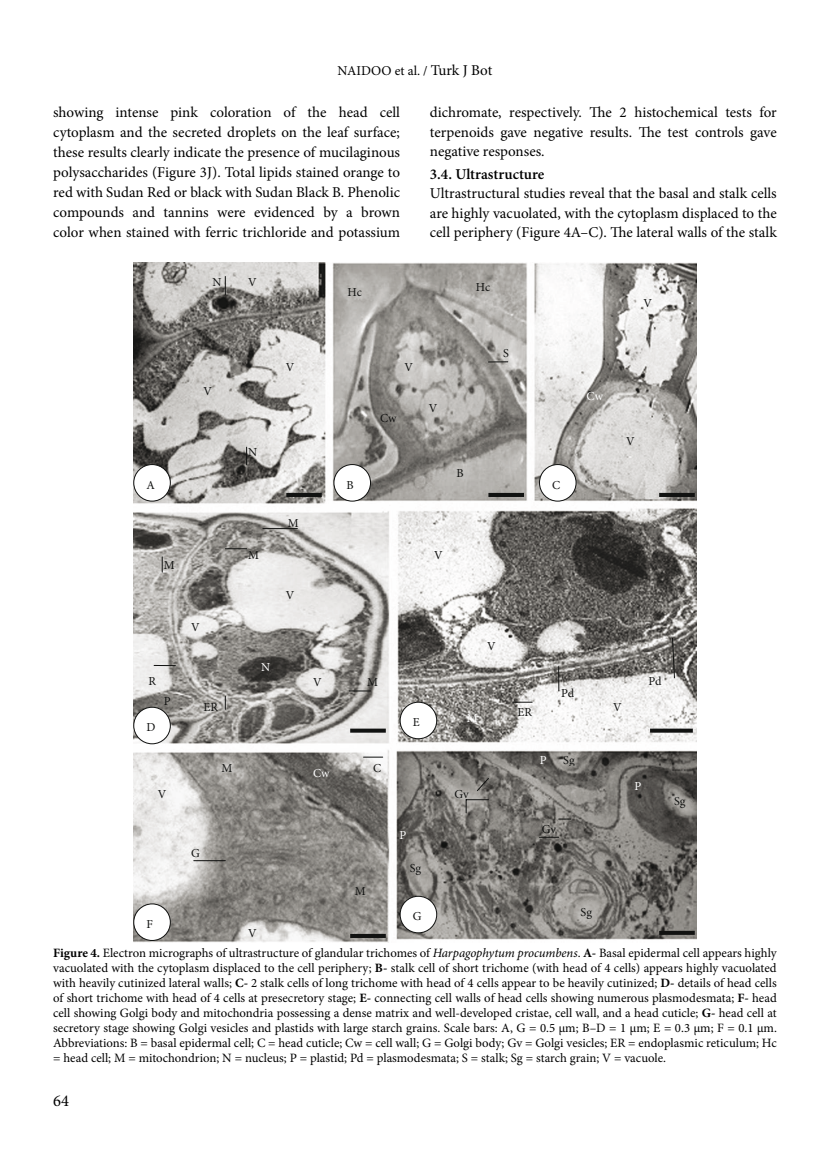
<style>
.page{position:relative;width:830px;height:1170px;background:#fff}
.page>*{position:absolute;margin:0;border:0;box-sizing:border-box;transform-origin:0 0}
.t1{font:16.5px "Minion Pro";color:#000}
.t2{font:15px/20px "Minion Pro";color:#000;text-align:justify}
.t3{font:600 15px "Minion Pro";color:#000}
.t4{font:13.5px "Minion Pro";color:#000}
.t5{font:12.75px/15px "Minion Pro";color:#000;text-align:justify}
.t6{font:12.15px "Minion Pro";color:#111211}
.t7{font:12.15px "Minion Pro";color:#fff}
.s1{font-size:15px}
.s2{font-weight:700}
.s3{font-style:italic}
</style>
<div class="page">
<img style="left:134px;top:262px;width:562px;height:680px">
<svg style="left:225px;top:276px;width:1px;height:19px"></svg>
<svg style="left:246px;top:447px;width:1px;height:17px"></svg>
<svg style="left:488px;top:361px;width:19px;height:1px"></svg>
<svg style="left:162px;top:557px;width:1px;height:15px"></svg>
<svg style="left:349px;top:690px;width:21px;height:1px"></svg>
<svg style="left:154px;top:665px;width:21px;height:1px"></svg>
<hr style="left:263px;top:528px;width:34px;height:1px;background:#111211">
<svg style="left:225px;top:548px;width:21px;height:1px"></svg>
<svg style="left:225px;top:696px;width:1px;height:13px"></svg>
<svg style="left:512px;top:701px;width:20px;height:1px"></svg>
<svg style="left:558px;top:666px;width:1px;height:25px"></svg>
<svg style="left:671px;top:637px;width:4px;height:41px"></svg>
<hr style="left:194px;top:860px;width:31px;height:1px;background:#111211">
<svg style="left:363px;top:756px;width:19px;height:1px"></svg>
<svg style="left:465px;top:777px;width:24px;height:36px"></svg>
<svg style="left:558px;top:818px;width:12px;height:1px"></svg>
<svg style="left:539px;top:836px;width:19px;height:1px"></svg>
<div style="left:134px;top:464px;width:36px;height:37px;background:#fff;border-radius:50%"></div>
<div style="left:133px;top:464px;width:38px;height:37px;border:1px solid #111211;border-radius:50%"></div>
<div style="left:334px;top:464px;width:36px;height:37px;background:#fff;border-radius:50%"></div>
<div style="left:333px;top:464px;width:38px;height:37px;border:1px solid #111211;border-radius:50%"></div>
<div style="left:539px;top:464px;width:36px;height:37px;background:#fff;border-radius:50%"></div>
<div style="left:538px;top:464px;width:38px;height:37px;border:1px solid #111211;border-radius:50%"></div>
<div style="left:134px;top:707px;width:36px;height:36px;background:#fff;border-radius:50%"></div>
<div style="left:133px;top:706px;width:38px;height:38px;border:1px solid #111211;border-radius:50%"></div>
<div style="left:400px;top:702px;width:36px;height:36px;background:#fff;border-radius:50%"></div>
<div style="left:399px;top:701px;width:38px;height:38px;border:1px solid #111211;border-radius:50%"></div>
<div style="left:134px;top:903px;width:36px;height:37px;background:#fff;border-radius:50%"></div>
<div style="left:133px;top:903px;width:38px;height:37px;border:1px solid #111211;border-radius:50%"></div>
<div style="left:400px;top:896px;width:36px;height:36px;background:#fff;border-radius:50%"></div>
<div style="left:399px;top:895px;width:38px;height:38px;border:1px solid #111211;border-radius:50%"></div>
<hr style="left:286px;top:493px;width:35px;height:4px;background:#111211">
<svg style="left:649px;top:728px;width:43px;height:4px"></svg>
<hr style="left:488px;top:493px;width:36px;height:4px;background:#111211">
<hr style="left:658px;top:493px;width:36px;height:4px;background:#111211">
<svg style="left:350px;top:728px;width:35px;height:4px"></svg>
<svg style="left:350px;top:933px;width:35px;height:4px"></svg>
<svg style="left:658px;top:930px;width:36px;height:4px"></svg>
<p class="t4" style="left:337px;top:61px;width:156px">NAIDOO et al. / <span class="s1">Turk J Bot</span></p>
<p class="t2" style="left:53px;top:103px;width:348px">showing intense pink coloration of the head cell cytoplasm and the secreted droplets on the leaf surface; these results clearly indicate the presence of mucilaginous polysaccharides (Figure 3J). Total lipids stained orange to red with Sudan Red or black with Sudan Black B. Phenolic compounds and tannins were evidenced by a brown color when stained with ferric trichloride and potassium</p>
<p class="t2" style="left:429px;top:103px;width:348px;line-height:19.2px">dichromate, respectively. The 2 histochemical tests for terpenoids gave negative results. The test controls gave negative responses.</p>
<p class="t3" style="left:429px;top:164px;width:116px">3.4. Ultrastructure</p>
<p class="t2" style="left:429px;top:184px;width:348px;line-height:19.2px">Ultrastructural studies reveal that the basal and stalk cells are highly vacuolated, with the cytoplasm displaced to the cell periphery (Figure 4A–C). The lateral walls of the stalk</p>
<p class="t6" style="left:212px;top:274px;width:11px">N</p>
<p class="t6" style="left:248px;top:274px;width:10px">V</p>
<p class="t6" style="left:347px;top:284px;width:16px">Hc</p>
<p class="t6" style="left:475px;top:279px;width:16px">Hc</p>
<p class="t6" style="left:643px;top:295px;width:10px">V</p>
<p class="t6" style="left:203px;top:382px;width:10px">V</p>
<p class="t6" style="left:285px;top:359px;width:10px">V</p>
<p class="t6" style="left:248px;top:443px;width:11px">N</p>
<p class="t6" style="left:404px;top:359px;width:10px">V</p>
<p class="t6" style="left:380px;top:410px;width:18px">Cw</p>
<p class="t6" style="left:429px;top:400px;width:10px">V</p>
<p class="t6" style="left:456px;top:465px;width:9px">B</p>
<p class="t6" style="left:503px;top:345px;width:7px">S</p>
<p class="t6" style="left:146px;top:476px;width:10px">A</p>
<p class="t6" style="left:346px;top:476px;width:9px">B</p>
<p class="t6" style="left:551px;top:476px;width:10px">C</p>
<p class="t7" style="left:586px;top:387px;width:18px">Cw</p>
<p class="t6" style="left:626px;top:433px;width:10px">V</p>
<p class="t6" style="left:164px;top:556px;width:12px">M</p>
<p class="t6" style="left:191px;top:619px;width:10px">V</p>
<p class="t6" style="left:248px;top:547px;width:12px">M</p>
<p class="t6" style="left:288px;top:514px;width:12px">M</p>
<p class="t6" style="left:285px;top:586px;width:10px">V</p>
<p class="t7" style="left:261px;top:659px;width:11px">N</p>
<p class="t6" style="left:148px;top:673px;width:9px">R</p>
<p class="t6" style="left:367px;top:674px;width:12px">M</p>
<p class="t6" style="left:313px;top:674px;width:10px">V</p>
<p class="t6" style="left:146px;top:719px;width:10px">D</p>
<p class="t6" style="left:164px;top:692px;width:8px">P</p>
<p class="t6" style="left:158px;top:785px;width:10px">V</p>
<p class="t6" style="left:203px;top:698px;width:16px">ER</p>
<p class="t6" style="left:221px;top:759px;width:12px">M</p>
<p class="t6" style="left:191px;top:844px;width:10px">G</p>
<p class="t6" style="left:146px;top:915px;width:8px">F</p>
<p class="t6" style="left:248px;top:925px;width:10px">V</p>
<p class="t7" style="left:313px;top:764px;width:18px">Cw</p>
<p class="t6" style="left:373px;top:759px;width:10px">C</p>
<p class="t6" style="left:354px;top:882px;width:12px">M</p>
<p class="t6" style="left:434px;top:547px;width:10px">V</p>
<p class="t6" style="left:412px;top:714px;width:8px">E</p>
<p class="t7" style="left:399px;top:826px;width:8px">P</p>
<p class="t6" style="left:409px;top:860px;width:13px">Sg</p>
<p class="t6" style="left:412px;top:908px;width:10px">G</p>
<p class="t6" style="left:487px;top:637px;width:10px">V</p>
<p class="t7" style="left:466px;top:709px;width:12px">M</p>
<p class="t6" style="left:454px;top:785px;width:16px">Gv</p>
<p class="t6" style="left:517px;top:703px;width:16px">ER</p>
<p class="t6" style="left:561px;top:685px;width:15px">Pd</p>
<p class="t7" style="left:539px;top:751px;width:8px">P</p>
<p class="t6" style="left:563px;top:751px;width:13px">Sg</p>
<p class="t6" style="left:541px;top:820px;width:16px">Gv</p>
<p class="t6" style="left:612px;top:698px;width:10px">V</p>
<p class="t6" style="left:648px;top:673px;width:15px">Pd</p>
<p class="t7" style="left:634px;top:777px;width:8px">P</p>
<p class="t6" style="left:580px;top:903px;width:13px">Sg</p>
<p class="t6" style="left:673px;top:793px;width:13px">Sg</p>
<p class="t5" style="left:53px;top:945px;width:724px"><span class="s2">Figure 4.</span> Electron micrographs of ultrastructure of glandular trichomes of <span class="s3">Harpagophytum procumbens</span>. <span class="s2">A-</span> Basal epidermal cell appears highly vacuolated with the cytoplasm displaced to the cell periphery; <span class="s2">B-</span> stalk cell of short trichome (with head of 4 cells) appears highly vacuolated with heavily cutinized lateral walls; <span class="s2">C-</span> 2 stalk cells of long trichome with head of 4 cells appear to be heavily cutinized; <span class="s2">D-</span> details of head cells of short trichome with head of 4 cells at presecretory stage; <span class="s2">E-</span> connecting cell walls of head cells showing numerous plasmodesmata; <span class="s2">F-</span> head cell showing Golgi body and mitochondria possessing a dense matrix and well-developed cristae, cell wall, and a head cuticle; <span class="s2">G-</span> head cell at secretory stage showing Golgi vesicles and plastids with large starch grains. Scale bars: A, G = 0.5 µm; B–D = 1 µm; E = 0.3 µm; F = 0.1 µm.<br>Abbreviations: B = basal epidermal cell; C = head cuticle; Cw = cell wall; G = Golgi body; Gv = Golgi vesicles; ER = endoplasmic reticulum; Hc = head cell; M = mitochondrion; N = nucleus; P = plastid; Pd = plasmodesmata; S = stalk; Sg = starch grain; V = vacuole.</p>
<p class="t1" style="left:53px;top:1089px;width:17px">64</p>
</div>
